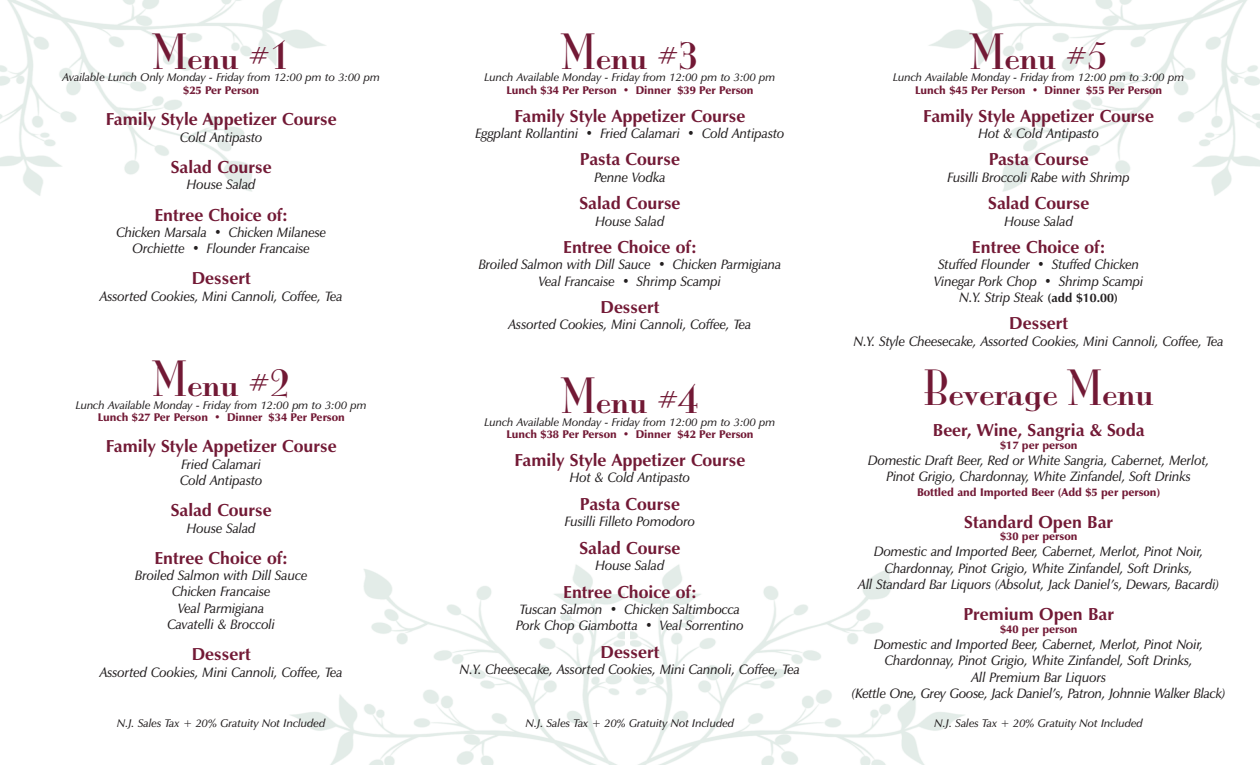
<style>
.page{position:relative;width:1260px;height:765px;background:#fff}
.page>*{position:absolute;margin:0;border:0;box-sizing:border-box;transform-origin:0 0}
.t1{font:45px "Mona Lisa Solid";color:#721935}
.t2{font:700 17.5px "Zapf Humanist 601 BT";color:#721935}
.t3{font:italic 600 13.75px/16.2px "Zapf Humanist 601 BT";color:#231f20;text-align:center;scale:.95 1}
.t4{font:italic 600 11.25px "Zapf Humanist 601 BT";color:#231f20}
.t5{font:900 11.25px "Zapf Humanist 601 BT";color:#721935}
.s1{font-weight:700;font-style:normal;font-size:12.5px}
</style>
<div class="page">
<img style="left:630px;top:0;width:630px;height:765px">
<img style="left:0;top:0;width:624px;height:765px">
<h1 class="t1" style="left:152px;top:33px;width:140px">Menu #1</h1>
<p class="t4" style="left:62px;top:73px;width:319px">Available Lunch Only Monday - Friday from 12:00 pm to 3:00 pm</p>
<p class="t5" style="left:183px;top:85px;width:78px">$25 Per Person</p>
<p class="t2" style="left:106px;top:112px;width:232px">Family Style Appetizer Course</p>
<p class="t3" style="left:180px;top:130px;width:88px">Cold Antipasto</p>
<p class="t2" style="left:171px;top:160px;width:103px">Salad Course</p>
<p class="t3" style="left:187px;top:178px;width:74px">House Salad</p>
<p class="t2" style="left:154px;top:207px;width:135px">Entree Choice of:</p>
<p class="t3" style="left:116px;top:225px;width:222px">Chicken Marsala • Chicken Milanese<br>Orchiette • Flounder Francaise</p>
<p class="t2" style="left:192px;top:271px;width:60px">Dessert</p>
<p class="t3" style="left:100px;top:289px;width:257px">Assorted Cookies, Mini Cannoli, Coffee, Tea</p>
<h1 class="t1" style="left:152px;top:360px;width:140px">Menu #2</h1>
<p class="t4" style="left:76px;top:400px;width:292px">Lunch Available Monday - Friday from 12:00 pm to 3:00 pm</p>
<p class="t5" style="left:98px;top:413px;width:249px">Lunch $27 Per Person • Dinner $34 Per Person</p>
<p class="t2" style="left:106px;top:439px;width:232px">Family Style Appetizer Course</p>
<p class="t3" style="left:180px;top:457px;width:88px;text-align:left">Fried Calamari<br>Cold Antipasto</p>
<p class="t2" style="left:171px;top:503px;width:103px">Salad Course</p>
<p class="t3" style="left:187px;top:521px;width:74px">House Salad</p>
<p class="t2" style="left:154px;top:551px;width:135px">Entree Choice of:</p>
<p class="t3" style="left:135px;top:569px;width:183px">Broiled Salmon with Dill Sauce<br>Chicken Francaise<br>Veal Parmigiana<br>Cavatelli &amp; Broccoli</p>
<p class="t2" style="left:192px;top:647px;width:60px">Dessert</p>
<p class="t3" style="left:100px;top:665px;width:257px">Assorted Cookies, Mini Cannoli, Coffee, Tea</p>
<p class="t4" style="left:117px;top:718px;width:210px">N.J. Sales Tax + 20% Gratuity Not Included</p>
<h1 class="t1" style="left:561px;top:33px;width:140px">Menu #3</h1>
<p class="t4" style="left:485px;top:73px;width:292px">Lunch Available Monday - Friday from 12:00 pm to 3:00 pm</p>
<p class="t5" style="left:506px;top:85px;width:249px">Lunch $34 Per Person • Dinner $39 Per Person</p>
<p class="t2" style="left:515px;top:108px;width:232px">Family Style Appetizer Course</p>
<p class="t3" style="left:475px;top:126px;width:327px">Eggplant Rollantini • Fried Calamari • Cold Antipasto</p>
<p class="t2" style="left:580px;top:152px;width:102px">Pasta Course</p>
<p class="t3" style="left:594px;top:170px;width:76px">Penne Vodka</p>
<p class="t2" style="left:579px;top:196px;width:103px">Salad Course</p>
<p class="t3" style="left:596px;top:214px;width:74px">House Salad</p>
<p class="t2" style="left:563px;top:240px;width:135px">Entree Choice of:</p>
<p class="t3" style="left:479px;top:258px;width:320px">Broiled Salmon with Dill Sauce • Chicken Parmigiana<br>Veal Francaise • Shrimp Scampi</p>
<p class="t2" style="left:601px;top:300px;width:60px">Dessert</p>
<p class="t3" style="left:509px;top:318px;width:257px">Assorted Cookies, Mini Cannoli, Coffee, Tea</p>
<h1 class="t1" style="left:561px;top:378px;width:140px">Menu #4</h1>
<p class="t4" style="left:485px;top:417px;width:292px">Lunch Available Monday - Friday from 12:00 pm to 3:00 pm</p>
<p class="t5" style="left:506px;top:430px;width:249px">Lunch $38 Per Person • Dinner $42 Per Person</p>
<p class="t2" style="left:515px;top:453px;width:232px">Family Style Appetizer Course</p>
<p class="t3" style="left:570px;top:471px;width:128px">Hot &amp; Cold Antipasto</p>
<p class="t2" style="left:580px;top:497px;width:102px">Pasta Course</p>
<p class="t3" style="left:565px;top:515px;width:139px">Fusilli Filleto Pomodoro</p>
<p class="t2" style="left:579px;top:541px;width:103px">Salad Course</p>
<p class="t3" style="left:596px;top:559px;width:74px">House Salad</p>
<p class="t2" style="left:563px;top:585px;width:135px">Entree Choice of:</p>
<p class="t3" style="left:516px;top:602px;width:241px;text-align:left">Tuscan Salmon • Chicken Saltimbocca<br>Pork Chop Giambotta • Veal Sorrentino</p>
<p class="t2" style="left:601px;top:645px;width:60px">Dessert</p>
<p class="t3" style="left:460px;top:663px;width:360px">N.Y. Cheesecake, Assorted Cookies, Mini Cannoli, Coffee, Tea</p>
<h1 class="t1" style="left:970px;top:33px;width:140px">Menu #5</h1>
<p class="t4" style="left:893px;top:73px;width:292px">Lunch Available Monday - Friday from 12:00 pm to 3:00 pm</p>
<p class="t5" style="left:915px;top:85px;width:249px">Lunch $45 Per Person • Dinner $55 Per Person</p>
<p class="t2" style="left:923px;top:108px;width:232px">Family Style Appetizer Course</p>
<p class="t3" style="left:979px;top:126px;width:128px">Hot &amp; Cold Antipasto</p>
<p class="t2" style="left:989px;top:152px;width:102px">Pasta Course</p>
<p class="t3" style="left:948px;top:170px;width:194px">Fusilli Broccoli Rabe with Shrimp</p>
<p class="t2" style="left:988px;top:196px;width:103px">Salad Course</p>
<p class="t3" style="left:1004px;top:214px;width:74px">House Salad</p>
<p class="t2" style="left:972px;top:240px;width:135px">Entree Choice of:</p>
<p class="t3" style="left:934px;top:258px;width:222px">Stuffed Flounder • Stuffed Chicken<br>Vinegar Pork Chop • Shrimp Scampi<br>N.Y. Strip Steak <span class="s1">(add $10.00)</span></p>
<p class="t2" style="left:1009px;top:316px;width:60px">Dessert</p>
<p class="t3" style="left:854px;top:334px;width:391px">N.Y. Style Cheesecake, Assorted Cookies, Mini Cannoli, Coffee, Tea</p>
<h1 class="t1" style="left:924px;top:369px;width:232px">Beverage Menu</h1>
<p class="t2" style="left:933px;top:423px;width:213px">Beer, Wine, Sangria &amp; Soda</p>
<p class="t5" style="left:1000px;top:440px;width:79px">$17 per person</p>
<p class="t3" style="left:868px;top:454px;width:361px">Domestic Draft Beer, Red or White Sangria, Cabernet, Merlot,<br>Pinot Grigio, Chardonnay, White Zinfandel, Soft Drinks</p>
<p class="t5" style="left:917px;top:488px;width:245px">Bottled and Imported Beer (Add $5 per person)</p>
<p class="t2" style="left:964px;top:515px;width:151px">Standard Open Bar</p>
<p class="t5" style="left:1000px;top:532px;width:79px">$30 per person</p>
<p class="t3" style="left:858px;top:545px;width:381px">Domestic and Imported Beer, Cabernet, Merlot, Pinot Noir,<br>Chardonnay, Pinot Grigio, White Zinfandel, Soft Drinks,<br>All Standard Bar Liquors (Absolut, Jack Daniel’s, Dewars, Bacardi)</p>
<p class="t2" style="left:963px;top:607px;width:152px">Premium Open Bar</p>
<p class="t5" style="left:1000px;top:624px;width:79px">$40 per person</p>
<p class="t3" style="left:852px;top:638px;width:395px">Domestic and Imported Beer, Cabernet, Merlot, Pinot Noir, Chardonnay, Pinot Grigio, White Zinfandel, Soft Drinks,<br>All Premium Bar Liquors<br>(Kettle One, Grey Goose, Jack Daniel’s, Patron, Johnnie Walker Black)</p>
<p class="t4" style="left:526px;top:718px;width:210px">N.J. Sales Tax + 20% Gratuity Not Included</p>
<p class="t4" style="left:935px;top:718px;width:210px">N.J. Sales Tax + 20% Gratuity Not Included</p>
</div>
